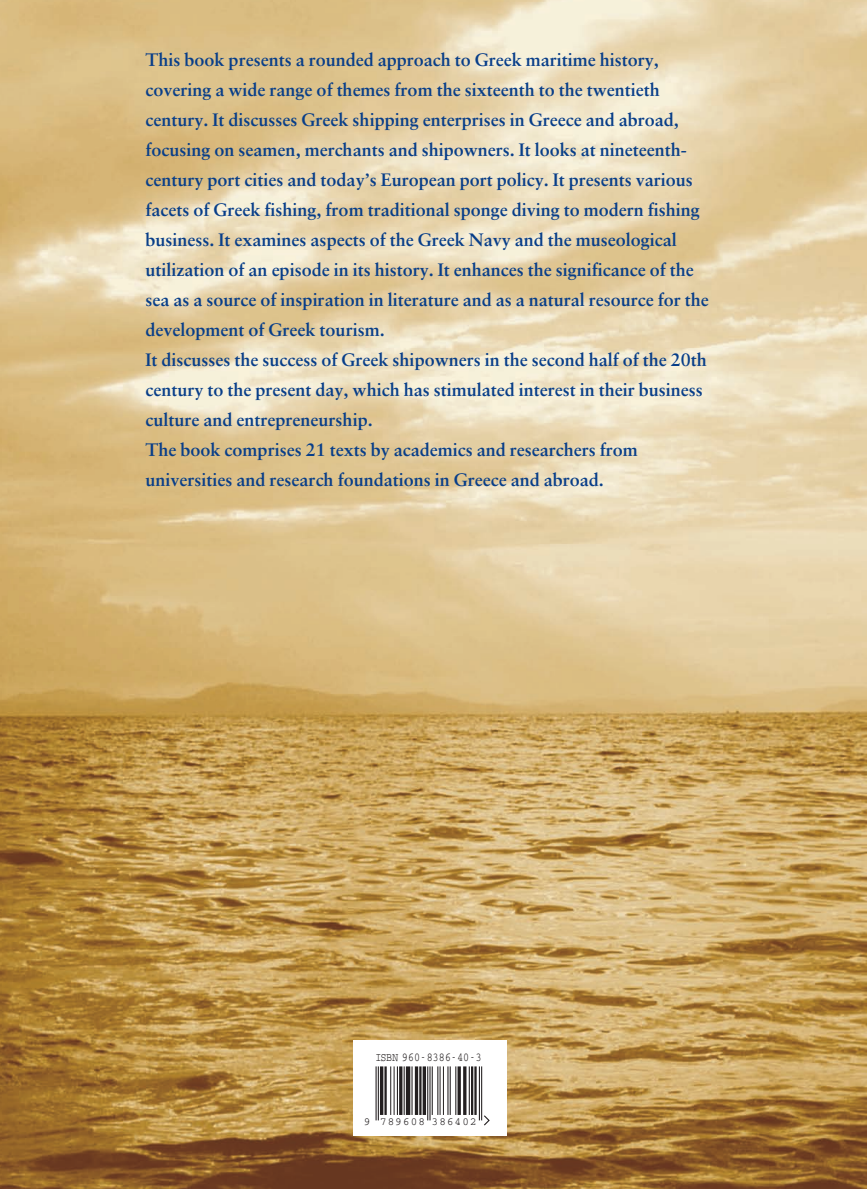
<style>
.page{position:relative;width:867px;height:1189px;background:#fff}
.page>*{position:absolute;margin:0;border:0;box-sizing:border-box;transform-origin:0 0}
.t1{font:700 18px/30px "Sabon Greek";color:#083e89}
.t2{font:12.15px "Optical Beta";letter-spacing:-.01em;color:#231f20;scale:.84 1}
.t3{font:10.95px "Optical Beta";letter-spacing:.105em;color:#231f20}
</style>
<div class="page">
<img style="left:0;top:0;width:867px;height:1188px">
<div style="left:353px;top:1039px;width:153px;height:96px;background:#fff"></div>
<hr style="left:375px;top:1066px;width:1px;height:54px;background:#231f20">
<hr style="left:378px;top:1066px;width:1px;height:54px;background:#231f20">
<hr style="left:380px;top:1066px;width:3px;height:48px;background:#231f20">
<hr style="left:384px;top:1066px;width:3px;height:48px;background:#231f20">
<hr style="left:390px;top:1066px;width:1px;height:48px;background:#231f20">
<hr style="left:393px;top:1066px;width:1px;height:48px;background:#231f20">
<hr style="left:397px;top:1066px;width:1px;height:48px;background:#231f20">
<hr style="left:399px;top:1066px;width:3px;height:48px;background:#231f20">
<hr style="left:403px;top:1066px;width:1px;height:48px;background:#231f20">
<hr style="left:406px;top:1066px;width:4px;height:48px;background:#231f20">
<hr style="left:411px;top:1066px;width:1px;height:48px;background:#231f20">
<hr style="left:415px;top:1066px;width:3px;height:48px;background:#231f20">
<hr style="left:419px;top:1066px;width:2px;height:48px;background:#231f20">
<svg style="left:422px;top:1066px;width:4px;height:48px"></svg>
<hr style="left:427px;top:1066px;width:1px;height:54px;background:#231f20">
<hr style="left:429px;top:1066px;width:1px;height:54px;background:#231f20">
<hr style="left:431px;top:1066px;width:2px;height:48px;background:#231f20">
<hr style="left:437px;top:1066px;width:1px;height:48px;background:#231f20">
<hr style="left:439px;top:1066px;width:1px;height:48px;background:#231f20">
<hr style="left:443px;top:1066px;width:1px;height:48px;background:#231f20">
<hr style="left:447px;top:1066px;width:1px;height:48px;background:#231f20">
<hr style="left:449px;top:1066px;width:2px;height:48px;background:#231f20">
<hr style="left:455px;top:1066px;width:1px;height:48px;background:#231f20">
<svg style="left:457px;top:1066px;width:4px;height:48px"></svg>
<hr style="left:463px;top:1066px;width:3px;height:48px;background:#231f20">
<hr style="left:469px;top:1066px;width:1px;height:48px;background:#231f20">
<hr style="left:471px;top:1066px;width:2px;height:48px;background:#231f20">
<hr style="left:474px;top:1066px;width:2px;height:48px;background:#231f20">
<hr style="left:479px;top:1066px;width:1px;height:54px;background:#231f20">
<hr style="left:481px;top:1066px;width:1px;height:54px;background:#231f20">
<svg style="left:482px;top:1113px;width:7px;height:13px"></svg>
<p class="t1" style="left:145px;top:44px;width:564px">This book presents a rounded approach to Greek maritime history, covering a wide range of themes from the sixteenth to the twentieth century. It discusses Greek shipping enterprises in Greece and abroad, focusing on seamen, merchants and shipowners. It looks at nineteenth&shy;century port cities and today’s European port policy. It presents various facets of Greek fishing, from traditional sponge diving to modern fishing business. It examines aspects of the Greek Navy and the museological utilization of an episode in its history. It enhances the significance of the sea as a source of inspiration in literature and as a natural resource for the development of Greek tourism.<br>It discusses the success of Greek shipowners in the second half of the 20th century to the present day, which has stimulated interest in their business culture and entrepreneurship.<br>The book comprises 21 texts by academics and researchers from universities and research foundations in Greece and abroad.</p>
<p class="t2" style="left:375px;top:1053px;width:128px">ISBN 960-8386-40-3</p>
<p class="t3" style="left:364px;top:1117px;width:114px">9 789608 386402</p>
</div>
